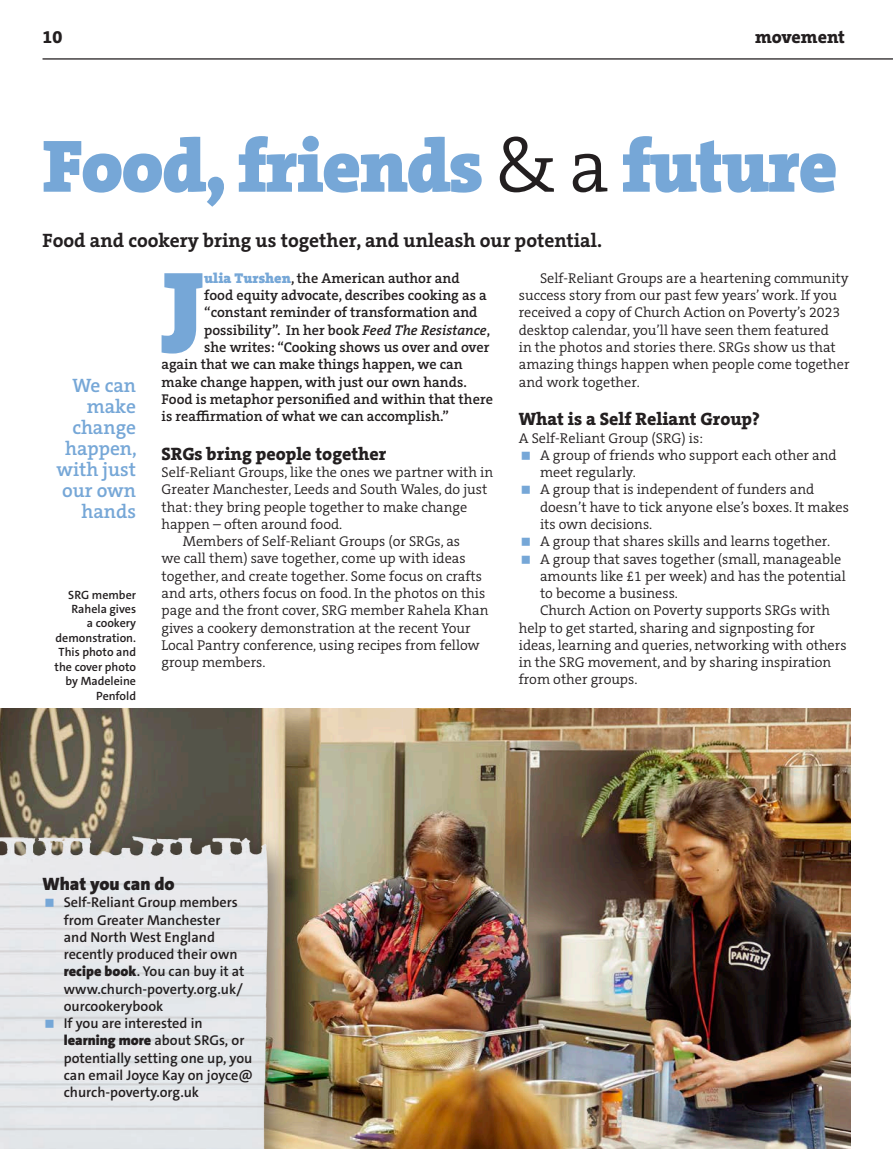
<style>
.page{position:relative;width:893px;height:1149px;background:#fff}
.page>*{position:absolute;margin:0;border:0;box-sizing:border-box;transform-origin:0 0}
.Body_text_serif_drop{font:900 116.4px "The Serif C5";color:#76a7d7}
.Headline__light{font:900 75px "The Serif C5";letter-spacing:-.025em;color:#76a7d7}
.Standfirst{font:700 19.5px "The Serif C5";color:#231f20}
.Pull_quote{font:600 19.5px/21px "The Serif C5";color:#76a7d7;text-align:right}
.Subhead_serif__heavy{font:800 18px "The Serif C5";color:#231f20}
.Subhead_sans{font:900 18px "The Sans C5";color:#231f20}
.Body_text_serif__sta{font:300 14.25px/17.2px "The Serif C5";color:#231f20}
.Body_text_serif_drop-2{font:600 14.25px "The Serif C5";color:#231f20}
.t1{font:600 14.25px/17.2px "The Sans C5";color:#231f20}
.Body_text_serif_no_i{font:300 14.25px/17.2px "The Serif C5";color:#231f20}
.Picture_caption{font:600 12px/14.4px "The Sans C5";color:#231f20;text-align:right}
.s1{font-weight:300;color:#231f20}
.s2{font-weight:900;color:#76a7d7}
.s3{font-style:italic}
.s4{font-weight:900}
</style>
<div class="page">
<hr style="left:43px;top:58px;width:850px;height:2px;background:#231f20">
<img style="left:0;top:708px;width:850px;height:440px">
<div style="left:0;top:821px;width:301px;height:327px;background:#231f20;opacity:.5"></div>
<img style="left:0;top:836px;width:268px;height:312px">
<svg style="left:46px;top:898px;width:8px;height:8px"></svg>
<svg style="left:46px;top:1019px;width:8px;height:8px"></svg>
<p class="Subhead_serif__heavy" style="left:43px;top:25px;width:21px">10</p>
<p class="Subhead_serif__heavy" style="left:755px;top:25px;width:91px">movement</p>
<p class="Headline__light" style="left:43px;top:118px;width:797px">Food, friends <span class="s1">&amp; a</span> future</p>
<p class="Standfirst" style="left:43px;top:227px;width:561px">Food and cookery bring us together, and unleash our potential.</p>
<p class="Pull_quote" style="left:56px;top:374px;width:82px">We can make change happen, with just our own hands</p>
<p class="Picture_caption" style="left:55px;top:587px;width:83px">SRG member<br>Rahela gives<br>a cookery demonstration.<br>This photo and the cover photo by Madeleine<br>Penfold</p>
<p class="Body_text_serif_drop" style="left:160px;top:238px;width:46px">J</p>
<p class="Body_text_serif_drop-2" style="left:204px;top:269px;width:257px"><span class="s2">ulia Turshen</span>, the American author and</p>
<p class="Body_text_serif_drop-2" style="left:204px;top:286px;width:284px">food equity advocate, describes cooking as a</p>
<p class="Body_text_serif_drop-2" style="left:204px;top:303px;width:275px">“constant reminder of transformation and</p>
<p class="Body_text_serif_drop-2" style="left:204px;top:320px;width:287px">possibility”. In her book <span class="s3">Feed The Resistance</span>,</p>
<p class="Body_text_serif_drop-2" style="left:204px;top:338px;width:287px">she writes: “Cooking shows us over and over</p>
<p class="Body_text_serif_drop-2" style="left:162px;top:355px;width:303px">again that we can make things happen, we can</p>
<p class="Body_text_serif_drop-2" style="left:162px;top:372px;width:307px">make change happen, with just our own hands.</p>
<p class="Body_text_serif_drop-2" style="left:162px;top:389px;width:333px">Food is metaphor personified and within that there</p>
<p class="Body_text_serif_drop-2" style="left:162px;top:407px;width:289px">is reaffirmation of what we can accomplish.”</p>
<p class="Subhead_serif__heavy" style="left:162px;top:442px;width:226px">SRGs bring people together</p>
<p class="Body_text_serif_no_i" style="left:162px;top:463px;width:333px">Self-Reliant Groups, like the ones we partner with in Greater Manchester, Leeds and South Wales, do just that: they bring people together to make change happen – often around food.</p>
<p class="Body_text_serif__sta" style="left:162px;top:532px;width:328px;text-indent:21px">Members of Self-Reliant Groups (or SRGs, as<br>we call them) save together, come up with ideas together, and create together. Some focus on crafts and arts, others focus on food. In the photos on this page and the front cover, SRG member Rahela Khan gives a cookery demonstration at the recent Your Local Pantry conference, using recipes from fellow group members.</p>
<p class="Body_text_serif__sta" style="left:519px;top:269px;width:332px;text-indent:21px">Self-Reliant Groups are a heartening community success story from our past few years’ work. If you received a copy of Church Action on Poverty’s 2023 desktop calendar, you’ll have seen them featured<br>in the photos and stories there. SRGs show us that amazing things happen when people come together and work together.</p>
<p class="Subhead_serif__heavy" style="left:519px;top:407px;width:243px">What is a Self Reliant Group?</p>
<p class="Body_text_serif_no_i" style="left:519px;top:429px;width:186px">A Self-Reliant Group (SRG) is:</p>
<p class="Body_text_serif__sta" style="left:540px;top:446px;width:298px">A group of friends who support each other and meet regularly.</p>
<p class="Body_text_serif__sta" style="left:540px;top:481px;width:310px">A group that is independent of funders and doesn’t have to tick anyone else’s boxes. It makes its own decisions.</p>
<p class="Body_text_serif__sta" style="left:540px;top:532px;width:292px">A group that shares skills and learns together.</p>
<p class="Body_text_serif__sta" style="left:540px;top:550px;width:307px">A group that saves together (small, manageable amounts like £1 per week) and has the potential to become a business.</p>
<p class="Body_text_serif__sta" style="left:519px;top:601px;width:329px;text-indent:21px">Church Action on Poverty supports SRGs with help to get started, sharing and signposting for ideas, learning and queries, networking with others in the SRG movement, and by sharing inspiration from other groups.</p>
<p class="Subhead_sans" style="left:43px;top:872px;width:134px">What you can do</p>
<p class="t1" style="left:64px;top:893px;width:182px">Self-Reliant Group members from Greater Manchester and North West England recently produced their own <span class="s4">recipe book</span>. You can buy it at www.church-poverty.org.uk/ ourcookerybook</p>
<p class="t1" style="left:64px;top:1014px;width:191px">If you are interested in <span class="s4">learning more</span> about SRGs, or potentially setting one up, you can email Joyce Kay on joyce@ church-poverty.org.uk</p>
</div>
